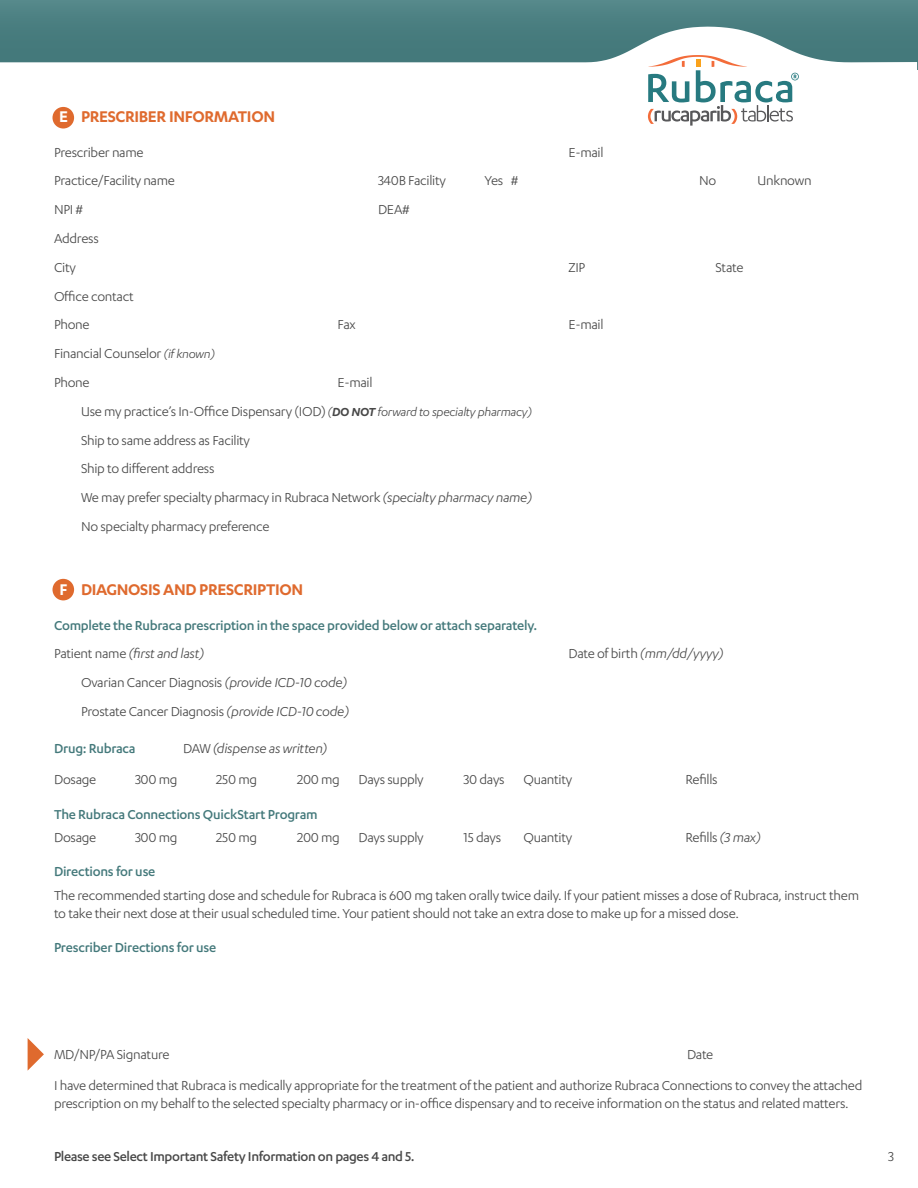
<style>
.page{position:relative;width:918px;height:1188px;background:#fff}
.page>*{position:absolute;margin:0;border:0;box-sizing:border-box;transform-origin:0 0}
.t1{font:600 18px "Karbon";letter-spacing:-.02em;color:#df6a2e}
.t2{font:15px/28.8px "Karbon";letter-spacing:-.02em;color:#484848}
.t3{font:500 15px/28.8px "Karbon";letter-spacing:-.015em;color:#44797b}
.t4{font:500 15px "Karbon";letter-spacing:-.025em;color:#484848}
.t5{font:italic 15px "Karbon";letter-spacing:-.015em;color:#484848}
.s1{color:#fff}
.s2{font-style:italic;font-size:13.5px}
.s3{font-weight:600;font-style:italic;font-size:13.5px}
.s4{font-style:italic}
.s5{font-weight:400;color:#484848}
.s6{font-weight:400;font-style:italic;color:#484848}
.s7{font-style:normal}
</style>
<div class="page">
<div style="left:0;top:0;width:918px;height:69px;background:#4f8385"></div>
<svg style="left:0;top:27px;width:917px;height:96px"></svg>
<svg style="left:648px;top:55px;width:151px;height:71px"></svg>
<div style="left:53px;top:579px;width:21px;height:21px;background:#df6a2e;border-radius:50%"></div>
<div style="left:53px;top:107px;width:21px;height:22px;background:#df6a2e;border-radius:50%"></div>
<svg style="left:28px;top:1038px;width:16px;height:32px"></svg>
<p class="t1" style="left:59px;top:107px;width:218px"><span class="s1">E</span> PRESCRIBER INFORMATION</p>
<p class="t2" style="left:54px;top:137px;width:91px">Prescriber name</p>
<p class="t2" style="left:568px;top:137px;width:37px">E-mail</p>
<p class="t2" style="left:54px;top:166px;width:122px">Practice/Facility name</p>
<p class="t2" style="left:378px;top:166px;width:69px">340B Facility</p>
<p class="t2" style="left:484px;top:166px;width:35px">Yes #</p>
<p class="t2" style="left:699px;top:166px;width:19px">No</p>
<p class="t2" style="left:758px;top:166px;width:56px">Unknown</p>
<p class="t2" style="left:54px;top:195px;width:31px">NPI #</p>
<p class="t2" style="left:378px;top:195px;width:33px">DEA#</p>
<p class="t2" style="left:54px;top:224px;width:46px">Address<br>City</p>
<p class="t2" style="left:568px;top:252px;width:18px">ZIP</p>
<p class="t2" style="left:716px;top:252px;width:30px">State</p>
<p class="t2" style="left:54px;top:281px;width:81px">Office contact<br>Phone</p>
<p class="t2" style="left:338px;top:310px;width:20px">Fax</p>
<p class="t2" style="left:568px;top:310px;width:37px">E-mail</p>
<p class="t2" style="left:54px;top:339px;width:162px">Financial Counselor <span class="s2">(if known)<br></span>Phone</p>
<p class="t2" style="left:81px;top:368px;width:452px;text-indent:256px">E-mail<br>Use my practice’s In-Office Dispensary (IOD) <span class="s2">(</span><span class="s3">DO NOT</span> <span class="s2">forward to specialty pharmacy)<br></span>Ship to same address as Facility<br>Ship to different address<br>We may prefer specialty pharmacy in Rubraca Network <span class="s4">(specialty pharmacy name)<br></span>No specialty pharmacy preference</p>
<p class="t1" style="left:60px;top:580px;width:245px"><span class="s1">F</span> DIAGNOSIS AND PRESCRIPTION</p>
<p class="t3" style="left:54px;top:610px;width:485px">Complete the Rubraca prescription in the space provided below or attach separately.<br><span class="s5">Patient name</span> <span class="s6">(first and last)</span></p>
<p class="t5" style="left:568px;top:646px;width:156px"><span class="s7">Date of birth</span> (mm/dd/yyyy)</p>
<p class="t2" style="left:81px;top:668px;width:270px">Ovarian Cancer Diagnosis <span class="s4">(provide ICD-10 code)<br></span>Prostate Cancer Diagnosis <span class="s4">(provide ICD-10 code)</span></p>
<p class="t3" style="left:54px;top:733px;width:83px">Drug: Rubraca</p>
<p class="t5" style="left:183px;top:740px;width:145px"><span class="s7">DAW</span> (dispense as written)</p>
<p class="t2" style="left:54px;top:765px;width:44px">Dosage</p>
<p class="t2" style="left:135px;top:765px;width:44px">300 mg</p>
<p class="t2" style="left:216px;top:765px;width:43px">250 mg</p>
<p class="t2" style="left:297px;top:765px;width:128px">200 mg Days supply</p>
<p class="t2" style="left:464px;top:765px;width:43px">30 days</p>
<p class="t2" style="left:524px;top:765px;width:50px">Quantity</p>
<p class="t2" style="left:686px;top:765px;width:34px">Refills</p>
<p class="t3" style="left:54px;top:799px;width:265px">The Rubraca Connections QuickStart Program</p>
<p class="t2" style="left:54px;top:823px;width:44px">Dosage</p>
<p class="t2" style="left:135px;top:823px;width:44px">300 mg</p>
<p class="t2" style="left:216px;top:823px;width:43px">250 mg</p>
<p class="t2" style="left:297px;top:823px;width:128px">200 mg Days supply</p>
<p class="t2" style="left:464px;top:823px;width:39px">15 days</p>
<p class="t2" style="left:524px;top:823px;width:50px">Quantity</p>
<p class="t2" style="left:686px;top:823px;width:76px">Refills <span class="s4">(3 max)</span></p>
<p class="t3" style="left:54px;top:857px;width:103px">Directions for use</p>
<p class="t2" style="left:54px;top:886px;width:807px;line-height:18px">The recommended starting dose and schedule for Rubraca is 600 mg taken orally twice daily. If your patient misses a dose of Rubraca, instruct them to take their next dose at their usual scheduled time. Your patient should not take an extra dose to make up for a missed dose.</p>
<p class="t3" style="left:54px;top:932px;width:164px">Prescriber Directions for use</p>
<p class="t2" style="left:54px;top:1040px;width:117px">MD/NP/PA Signature</p>
<p class="t2" style="left:54px;top:1038px;width:810px;line-height:31.5px;text-indent:633px">Date<br>I have determined that Rubraca is medically appropriate for the treatment of the patient and authorize Rubraca Connections to convey the attached</p>
<p class="t2" style="left:54px;top:1089px;width:796px">prescription on my behalf to the selected specialty pharmacy or in-office dispensary and to receive information on the status and related matters.</p>
<p class="t4" style="left:54px;top:1148px;width:362px">Please see Select Important Safety Information on pages 4 and 5.</p>
<p class="t2" style="left:888px;top:1141px;width:7px">3</p>
</div>
